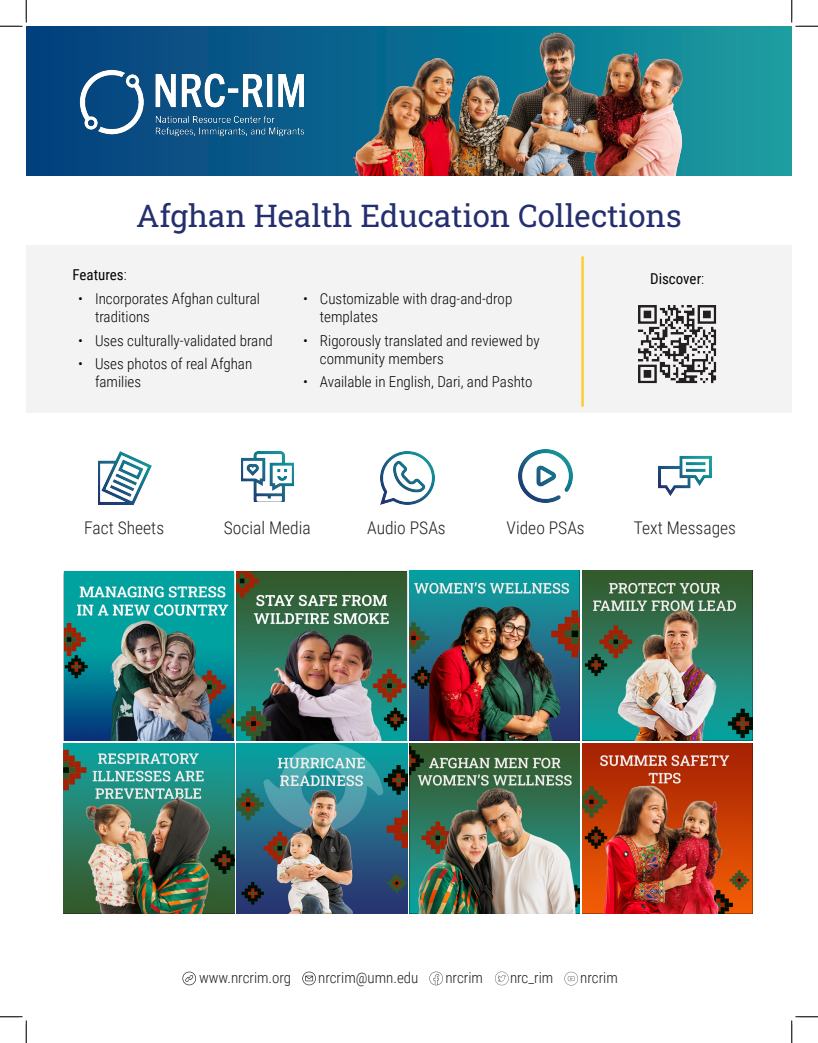
<style>
.page{position:relative;width:818px;height:1043px;background:#fff}
.page>*{position:absolute;margin:0;border:0;box-sizing:border-box;transform-origin:0 0}
.t1{font:31.25px "Roboto Slab";color:#252f6f}
.t2{font:300 17.5px "Roboto Condensed";color:#231f20}
.t3{font:300 15px/18px "Roboto Condensed";color:#040503}
.t4{font:300 15px "Roboto Condensed";color:#231f20}
.t5{font:15px "Roboto Condensed";color:#040503}
.s1{font-weight:300}
</style>
<div class="page">
<div style="left:26px;top:245px;width:765px;height:168px;background:#f3f3f3"></div>
<img style="left:582px;top:570px;width:170px;height:170px">
<img style="left:582px;top:743px;width:170px;height:170px">
<img style="left:409px;top:570px;width:171px;height:170px">
<img style="left:237px;top:571px;width:169px;height:169px">
<img style="left:237px;top:743px;width:170px;height:170px">
<img style="left:64px;top:743px;width:170px;height:170px">
<img style="left:409px;top:743px;width:171px;height:170px">
<img style="left:64px;top:571px;width:169px;height:169px">
<svg style="left:429px;top:971px;width:14px;height:14px"></svg>
<svg style="left:182px;top:971px;width:14px;height:14px"></svg>
<svg style="left:302px;top:971px;width:14px;height:14px"></svg>
<svg style="left:495px;top:971px;width:13px;height:14px"></svg>
<svg style="left:564px;top:971px;width:14px;height:14px"></svg>
<img style="left:98px;top:451px;width:53px;height:53px">
<img style="left:241px;top:451px;width:52px;height:50px">
<img style="left:519px;top:449px;width:53px;height:53px">
<img style="left:381px;top:451px;width:53px;height:53px">
<svg style="left:26px;top:26px;width:765px;height:149px;background:#0d658c"></svg>
<img style="left:78px;top:68px;width:227px;height:70px">
<hr style="left:581px;top:256px;width:2px;height:151px;background:#fecd33">
<img style="left:638px;top:305px;width:79px;height:79px">
<img style="left:337px;top:26px;width:362px;height:149px">
<img style="left:658px;top:455px;width:53px;height:41px">
<svg style="left:0;top:0;width:27px;height:27px"></svg>
<svg style="left:0;top:1016px;width:27px;height:26px"></svg>
<svg style="left:790px;top:0;width:28px;height:27px"></svg>
<svg style="left:791px;top:1016px;width:27px;height:26px"></svg>
<p class="t1" style="left:136px;top:194px;width:547px">Afghan Health Education Collections</p>
<p class="t5" style="left:73px;top:264px;width:56px">Features<span class="s1">:</span></p>
<p class="t3" style="left:95px;top:289px;width:166px;text-indent:-17px">• Incorporates Afghan cultural traditions</p>
<p class="t3" style="left:78px;top:331px;width:196px">• Uses culturally-validated brand</p>
<p class="t3" style="left:95px;top:354px;width:159px;text-indent:-17px">• Uses photos of real Afghan families</p>
<p class="t3" style="left:320px;top:289px;width:194px;text-indent:-17px">• Customizable with drag-and-drop templates</p>
<p class="t3" style="left:320px;top:331px;width:221px;text-indent:-17px">• Rigorously translated and reviewed by community members</p>
<p class="t3" style="left:303px;top:372px;width:231px">• Available in English, Dari, and Pashto</p>
<p class="t5" style="left:650px;top:268px;width:56px">Discover<span class="s1">:</span></p>
<p class="t2" style="left:84px;top:516px;width:81px">Fact Sheets</p>
<p class="t2" style="left:224px;top:516px;width:88px">Social Media</p>
<p class="t2" style="left:367px;top:516px;width:80px">Audio PSAs</p>
<p class="t2" style="left:506px;top:516px;width:80px">Video PSAs</p>
<p class="t2" style="left:633px;top:516px;width:104px">Text Messages</p>
<p class="t4" style="left:199px;top:967px;width:94px">www.nrcrim.org</p>
<p class="t4" style="left:318px;top:967px;width:102px">nrcrim@umn.edu</p>
<p class="t4" style="left:445px;top:967px;width:39px">nrcrim</p>
<p class="t4" style="left:510px;top:967px;width:45px">nrc_rim</p>
<p class="t4" style="left:580px;top:967px;width:39px">nrcrim</p>
</div>
